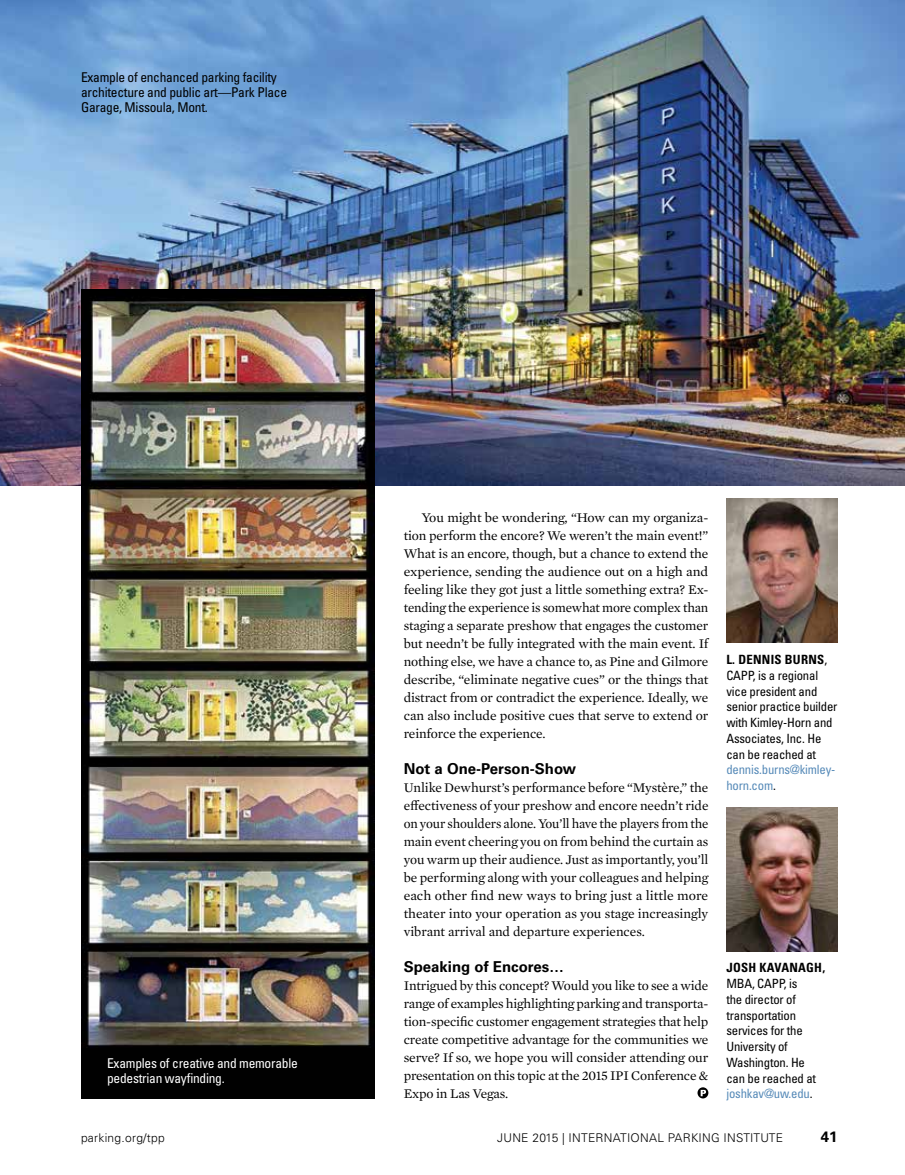
<style>
.page{position:relative;width:905px;height:1175px;background:#fff}
.page>*{position:absolute;margin:0;border:0;box-sizing:border-box;transform-origin:0 0}
.t1{font:700 15px "Univers LT Std";color:#000}
.t2{font:13.5px/18px "Mercury Text G1";letter-spacing:-.01em;color:#000;text-align:justify}
.t3{font:condensed 13.5px/15px "Univers LT Std";letter-spacing:-.02em;color:#000}
.t4{font:condensed 13.5px/15px "Univers LT Std";letter-spacing:-.02em;color:#fff}
.t5{font:condensed 12.75px/15.8px "Univers LT Std";letter-spacing:-.015em;color:#000}
.t6{font:condensed 12.75px/15.8px "Univers LT Std";letter-spacing:-.015em;color:#568ab8}
.t7{font:700 condensed 12.75px "Univers LT Std";letter-spacing:.02em;color:#000}
.t8{font:300 12px "Univers LT Std";letter-spacing:.02em;color:#000}
.s1{font-weight:700}
.s2{color:#000}
.s3{color:#568ab8}
</style>
<div class="page">
<img style="left:0;top:0;width:904px;height:486px">
<svg style="left:697px;top:1087px;width:11px;height:11px"></svg>
<svg style="left:700px;top:1089px;width:6px;height:7px"></svg>
<img style="left:81px;top:289px;width:293px;height:809px">
<img style="left:726px;top:499px;width:111px;height:144px">
<img style="left:726px;top:807px;width:111px;height:144px">
<p class="t3" style="left:81px;top:69px;width:207px">Example of enchanced parking facility architecture and public art—Park Place<br>Garage, Missoula, Mont.</p>
<p class="t4" style="left:107px;top:1055px;width:192px">Examples of creative and memorable pedestrian wayfinding.</p>
<p class="t2" style="left:404px;top:508px;width:306px;text-indent:18px">You might be wondering, “How can my organiza&shy;tion perform the encore? We weren’t the main event!” What is an encore, though, but a chance to extend the experience, sending the audience out on a high and feeling like they got just a little something extra? Ex&shy;tending the experience is somewhat more complex than staging a separate preshow that engages the customer but needn’t be fully integrated with the main event. If nothing else, we have a chance to, as Pine and Gilmore describe, “eliminate negative cues” or the things that distract from or contradict the experience. Ideally, we can also include positive cues that serve to extend or reinforce the experience.</p>
<p class="t1" style="left:404px;top:760px;width:174px">Not a One-Person-Show</p>
<p class="t2" style="left:404px;top:778px;width:306px">Unlike Dewhurst’s performance before “Mystère,” the effectiveness of your preshow and encore needn’t ride on your shoulders alone. You’ll have the players from the main event cheering you on from behind the curtain as you warm up their audience. Just as importantly, you’ll be performing along with your colleagues and helping each other find new ways to bring just a little more theater into your operation as you stage increasingly vibrant arrival and departure experiences.</p>
<p class="t1" style="left:404px;top:958px;width:162px">Speaking of Encores…</p>
<p class="t2" style="left:404px;top:976px;width:306px">Intrigued by this concept? Would you like to see a wide range of examples highlighting parking and transporta&shy;tion-specific customer engagement strategies that help create competitive advantage for the communities we serve? If so, we hope you will consider attending our presentation on this topic at the 2015 IPI Conference &amp; Expo in Las Vegas.</p>
<p class="t5" style="left:726px;top:651px;width:113px"><span class="s1">L. DENNIS BURNS</span>,<br>CAPP, is a regional vice president and senior practice builder with Kimley-Horn and<br>Associates, Inc. He can be reached at</p>
<p class="t6" style="left:726px;top:761px;width:111px">dennis.burns@kimley&shy;horn.com<span class="s2">.</span></p>
<p class="t7" style="left:726px;top:960px;width:100px">JOSH KAVANAGH,</p>
<p class="t5" style="left:726px;top:975px;width:91px">MBA, CAPP, is the director of transportation services for the<br>University of<br>Washington. He can be reached at <span class="s3">joshkav@uw.edu</span>.</p>
<p class="t8" style="left:81px;top:1130px;width:85px">parking.org/tpp</p>
<p class="t8" style="left:497px;top:1130px;width:287px">JUNE 2015 | INTERNATIONAL PARKING INSTITUTE</p>
<p class="t1" style="left:820px;top:1127px;width:18px">41</p>
</div>
